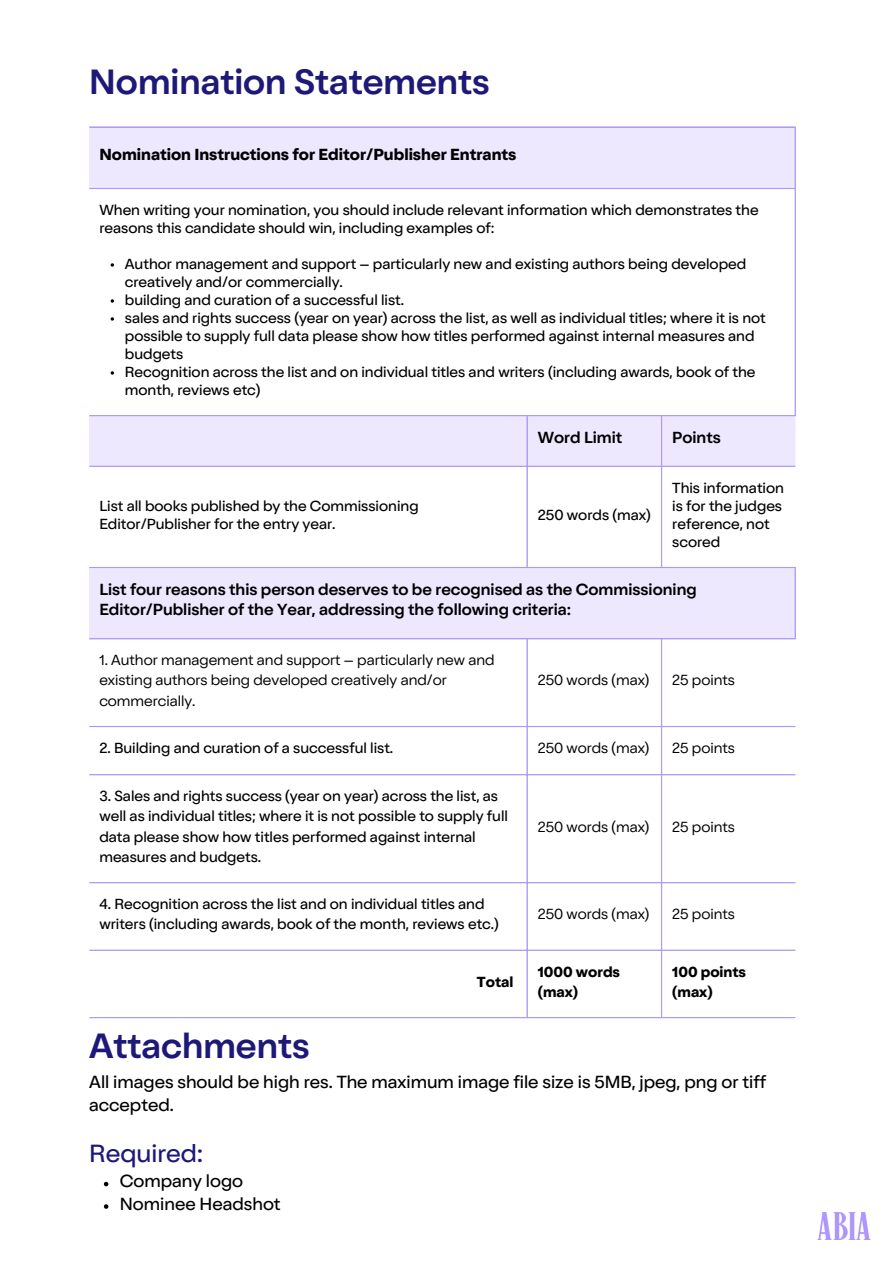
<style>
.page{position:relative;width:893px;height:1264px;background:#fff}
.page>*{position:absolute;margin:0;border:0;box-sizing:border-box;transform-origin:0 0}
.t1{font:500 36px "Oldschool Grotesk";color:#1e1978}
.t2{font:25.5px "Oldschool Grotesk";color:#1e1978}
.t3{font:18px/22.5px "Oldschool Grotesk";color:#000}
.t4{font:500 16.5px/20.2px "Oldschool Grotesk";color:#000}
.t5{font:700 16.5px "Oldschool Grotesk";color:#000}
.t6{font:15px/18px "Oldschool Grotesk";color:#000}
.t7{font:15px/20.2px "Oldschool Grotesk";color:#000}
.t8{font:700 15px/20.2px "Oldschool Grotesk";color:#000}
</style>
<div class="page">
<div style="left:89px;top:128px;width:705px;height:510px;background:#eee8ff"></div>
<svg style="left:89px;top:189px;width:706px;height:378px"></svg>
<svg style="left:111px;top:263px;width:3px;height:4px"></svg>
<svg style="left:111px;top:299px;width:3px;height:4px"></svg>
<hr style="left:526px;top:416px;width:1px;height:151px;background:#af96ff">
<hr style="left:526px;top:639px;width:1px;height:378px;background:#af96ff">
<hr style="left:661px;top:416px;width:1px;height:151px;background:#af96ff">
<hr style="left:661px;top:639px;width:1px;height:378px;background:#af96ff">
<hr style="left:794px;top:128px;width:1px;height:287px;background:#af96ff">
<hr style="left:794px;top:568px;width:1px;height:70px;background:#af96ff">
<hr style="left:89px;top:126px;width:706px;height:2px;background:#af96ff">
<hr style="left:89px;top:188px;width:706px;height:1px;background:#af96ff">
<hr style="left:89px;top:415px;width:706px;height:1px;background:#af96ff">
<hr style="left:89px;top:465px;width:706px;height:2px;background:#af96ff">
<hr style="left:89px;top:567px;width:706px;height:1px;background:#af96ff">
<hr style="left:89px;top:638px;width:706px;height:1px;background:#af96ff">
<hr style="left:89px;top:726px;width:706px;height:1px;background:#af96ff">
<hr style="left:89px;top:774px;width:706px;height:1px;background:#af96ff">
<hr style="left:89px;top:882px;width:706px;height:1px;background:#af96ff">
<hr style="left:89px;top:949px;width:706px;height:1px;background:#af96ff">
<hr style="left:89px;top:1017px;width:706px;height:1px;background:#af96ff">
<img style="left:818px;top:1212px;width:52px;height:27px">
<svg style="left:104px;top:1181px;width:4px;height:5px"></svg>
<svg style="left:104px;top:1204px;width:4px;height:4px"></svg>
<p class="t1" style="left:89px;top:68px;width:402px">Nomination Statements</p>
<p class="t5" style="left:99px;top:148px;width:418px">Nomination Instructions for Editor/Publisher Entrants</p>
<p class="t6" style="left:99px;top:203px;width:660px">When writing your nomination, you should include relevant information which demonstrates the reasons this candidate should win, including examples of:</p>
<p class="t6" style="left:125px;top:257px;width:623px">Author management and support – particularly new and existing authors being developed creatively and/or commercially.</p>
<p class="t6" style="left:125px;top:293px;width:281px">building and curation of a successful list.</p>
<p class="t6" style="left:125px;top:311px;width:642px">sales and rights success (year on year) across the list, as well as individual titles; where it is not possible to supply full data please show how titles performed against internal measures and budgets</p>
<p class="t6" style="left:125px;top:365px;width:632px">Recognition across the list and on individual titles and writers (including awards, book of the month, reviews etc)</p>
<p class="t4" style="left:537px;top:429px;width:86px">Word Limit</p>
<p class="t4" style="left:672px;top:429px;width:50px">Points</p>
<p class="t6" style="left:672px;top:480px;width:113px">This information is for the judges reference, not scored</p>
<p class="t4" style="left:99px;top:581px;width:598px">List four reasons this person deserves to be recognised as the Commissioning<br>Editor/Publisher of the Year, addressing the following criteria:</p>
<p class="t7" style="left:99px;top:652px;width:396px">1. Author management and support – particularly new and existing authors being developed creatively and/or commercially.</p>
<p class="t6" style="left:99px;top:498px;width:321px">List all books published by the Commissioning<br>Editor/Publisher for the entry year.</p>
<p class="t6" style="left:537px;top:507px;width:115px">250 words (max)</p>
<p class="t7" style="left:537px;top:672px;width:113px">250 words (max)</p>
<p class="t7" style="left:672px;top:672px;width:64px">25 points</p>
<p class="t6" style="left:99px;top:740px;width:295px">2. Building and curation of a successful list.</p>
<p class="t7" style="left:537px;top:739px;width:113px">250 words (max)</p>
<p class="t7" style="left:672px;top:739px;width:64px">25 points</p>
<p class="t6" style="left:99px;top:788px;width:410px;line-height:20.2px">3. Sales and rights success (year on year) across the list, as well as individual titles; where it is not possible to supply full data please show how titles performed against internal measures and budgets.</p>
<p class="t7" style="left:537px;top:818px;width:113px">250 words (max)</p>
<p class="t7" style="left:672px;top:818px;width:64px">25 points</p>
<p class="t6" style="left:99px;top:895px;width:401px;line-height:20.2px">4. Recognition across the list and on individual titles and writers (including awards, book of the month, reviews etc.)</p>
<p class="t7" style="left:537px;top:906px;width:113px">250 words (max)</p>
<p class="t7" style="left:672px;top:906px;width:64px">25 points</p>
<p class="t8" style="left:477px;top:973px;width:38px">Total</p>
<p class="t8" style="left:537px;top:963px;width:84px">1000 words (max)</p>
<p class="t8" style="left:672px;top:963px;width:75px">100 points (max)</p>
<p class="t1" style="left:89px;top:1032px;width:222px">Attachments</p>
<p class="t3" style="left:89px;top:1073px;width:678px">All images should be high res. The maximum image file size is 5MB, jpeg, png or tiff accepted.</p>
<p class="t2" style="left:89px;top:1143px;width:116px">Required:</p>
<p class="t3" style="left:120px;top:1172px;width:125px">Company logo</p>
<p class="t3" style="left:120px;top:1194px;width:162px">Nominee Headshot</p>
</div>
